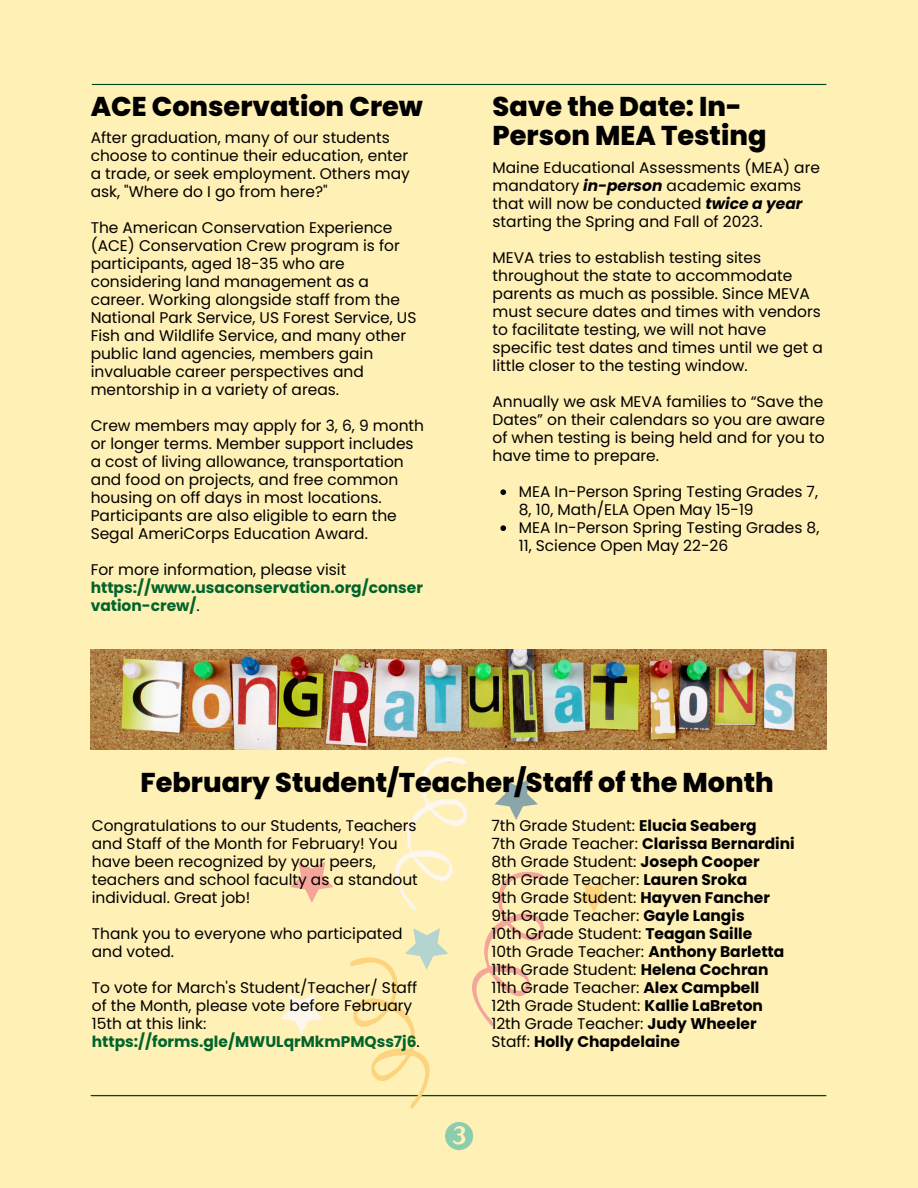
<style>
.page{position:relative;width:918px;height:1188px;background:#fff0b5}
.page>*{position:absolute;margin:0;border:0;box-sizing:border-box;transform-origin:0 0}
.t1{font:800 27.15px/29.2px "Poppins";color:#000}
.t2{font:15.45px/18px "Poppins";color:#000}
.t3{font:700 15.45px/18px "Poppins";color:#01642b}
.s1{font-weight:400;color:#000}
.s2{font-weight:700;font-style:italic}
.s3{font-weight:700}
.s4{font-weight:700;color:#01642b}
</style>
<div class="page">
<svg style="left:445px;top:1122px;width:28px;height:28px"></svg>
<hr style="left:92px;top:84px;width:734px;height:1px;background:#00491f">
<hr style="left:92px;top:1095px;width:734px;height:1px;background:#00491f">
<hr style="left:91px;top:1095px;width:734px;height:1px;background:#00491f">
<img style="left:91px;top:649px;width:735px;height:100px">
<img style="left:280px;top:758px;width:330px;height:351px">
<svg style="left:500px;top:489px;width:6px;height:6px"></svg>
<svg style="left:500px;top:525px;width:6px;height:6px"></svg>
<h1 class="t1" style="left:91px;top:92px;width:334px">ACE Conservation Crew</h1>
<p class="t2" style="left:91px;top:128px;width:321px">After graduation, many of our students choose to continue their education, enter a trade, or seek employment. Others may ask, "Where do I go from here?"</p>
<p class="t2" style="left:91px;top:218px;width:327px">The American Conservation Experience (ACE) Conservation Crew program is for participants, aged 18-35 who are considering land management as a career. Working alongside staff from the National Park Service, US Forest Service, US Fish and Wildlife Service, and many other public land agencies, members gain invaluable career perspectives and mentorship in a variety of areas.</p>
<p class="t2" style="left:91px;top:416px;width:335px">Crew members may apply for 3, 6, 9 month or longer terms. Member support includes a cost of living allowance, transportation and food on projects, and free common housing on off days in most locations.<br>Participants are also eligible to earn the Segal AmeriCorps Education Award.</p>
<p class="t2" style="left:91px;top:560px;width:257px">For more information, please visit</p>
<p class="t3" style="left:91px;top:578px;width:334px">https://www.usaconservation.org/conser vation-crew/<span class="s1">.</span></p>
<h1 class="t1" style="left:493px;top:92px;width:275px">Save the Date: In-<br>Person MEA Testing</h1>
<p class="t2" style="left:493px;top:159px;width:329px">Maine Educational Assessments (MEA) are mandatory <span class="s2">in-person</span> academic exams that will now be conducted <span class="s2">twice a year </span>starting the Spring and Fall of 2023.</p>
<p class="t2" style="left:493px;top:249px;width:332px">MEVA tries to establish testing sites throughout the state to accommodate parents as much as possible. Since MEVA must secure dates and times with vendors to facilitate testing, we will not have specific test dates and times until we get a little closer to the testing window.</p>
<p class="t2" style="left:493px;top:393px;width:334px;text-align:justify">Annually we ask MEVA families to “Save the Dates” on their calendars so you are aware of when testing is being held and for you to have time to prepare.</p>
<p class="t2" style="left:519px;top:483px;width:302px">MEA In-Person Spring Testing Grades 7, 8, 10, Math/ELA Open May 15-19<br>MEA In-Person Spring Testing Grades 8, 11, Science Open May 22-26</p>
<h1 class="t1" style="left:141px;top:768px;width:635px">February Student/Teacher/Staff of the Month</h1>
<p class="t2" style="left:491px;top:816px;width:305px">7th Grade Student: <span class="s3">Elucia Seaberg<br></span>7th Grade Teacher: <span class="s3">Clarissa Bernardini </span>8th Grade Student: <span class="s3">Joseph Cooper<br></span>8th Grade Teacher: <span class="s3">Lauren Sroka<br></span>9th Grade Student: <span class="s3">Hayven Fancher </span>9th Grade Teacher: <span class="s3">Gayle Langis<br></span>10th Grade Student: <span class="s3">Teagan Saille<br></span>10th Grade Teacher: <span class="s3">Anthony Barletta </span>11th Grade Student: <span class="s3">Helena Cochran </span>11th Grade Teacher: <span class="s3">Alex Campbell<br></span>12th Grade Student: <span class="s3">Kallie LaBreton </span>12th Grade Teacher: <span class="s3">Judy Wheeler </span>Staff: <span class="s3">Holly Chapdelaine</span></p>
<p class="t2" style="left:92px;top:816px;width:328px">Congratulations to our Students, Teachers and Staff of the Month for February! You have been recognized by your peers, teachers and school faculty as a standout individual. Great job!</p>
<p class="t2" style="left:92px;top:924px;width:312px">Thank you to everyone who participated and voted.</p>
<p class="t2" style="left:92px;top:978px;width:330px">To vote for March's Student/Teacher/ Staff of the Month, please vote before February 15th at this link: <span class="s4">https://forms.gle/MWULqrMkmPMQss7j6</span>.</p>
</div>
